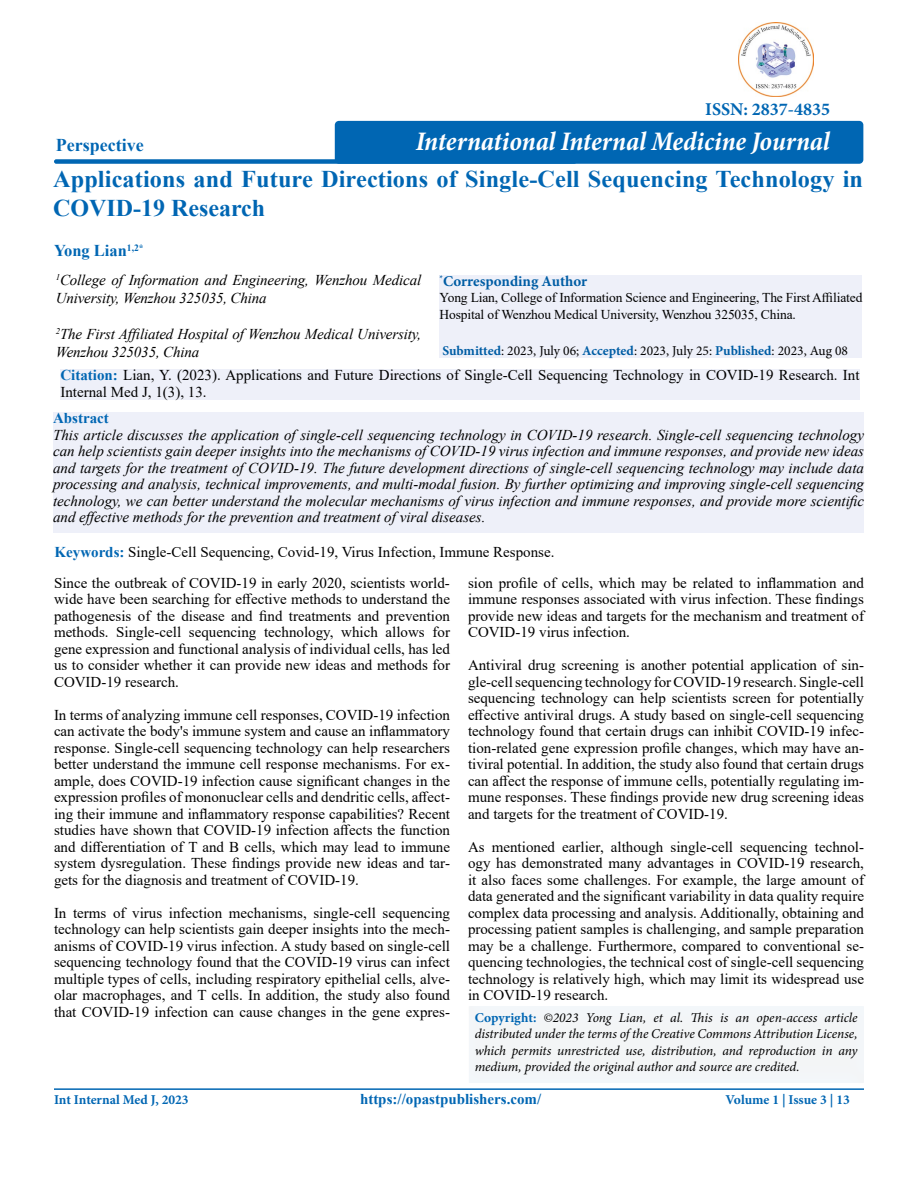
<style>
.page{position:relative;width:918px;height:1188px;background:#fff}
.page>*{position:absolute;margin:0;border:0;box-sizing:border-box;transform-origin:0 0}
.t1{font:italic 700 condensed 27px "Minion Pro";letter-spacing:-.005em;color:#fff}
.t2{font:700 24px/28.8px "Times New Roman";letter-spacing:.005em;color:#0066b3}
.t3{font:700 18px "Minion Pro";color:#0066b3}
.t4{font:700 18px "Times New Roman";color:#0066b3}
.t5{font:700 16.5px "Times New Roman";color:#0066b3}
.t6{font:15px/16.5px "Times New Roman";color:#000;text-align:justify}
.t7{font:italic 15px/16.5px "Times New Roman";letter-spacing:-.01em;color:#000}
.t8{font:700 15px "Times New Roman";color:#0066b3}
.t9{font:700 15px "Minion Pro";color:#005da4}
.t10{font:italic 13.5px/16.5px "Minion Pro";letter-spacing:-.01em;color:#000;text-align:justify}
.t11{font:13.5px/16.5px "Times New Roman";letter-spacing:-.01em;color:#000}
.t12{font:13.5px "Minion Pro";color:#000}
.t13{font:700 13.5px "Minion Pro";color:#0066b3}
.s1{font-weight:700;color:#005da4}
.s2{font-weight:700;color:#0066b3}
.s3{font-weight:700;font-style:normal;color:#0066b3}
</style>
<div class="page">
<div style="left:60px;top:370px;width:800px;height:30px;background:#eef0f9"></div>
<div style="left:54px;top:159px;width:523px;height:5px;background:#0066b3;border-radius:2px"></div>
<hr style="left:54px;top:1088px;width:810px;height:2px;background:#0066b3">
<div style="left:335px;top:121px;width:528px;height:43px;background:#0066b3;border-radius:4px"></div>
<div style="left:440px;top:275px;width:422px;height:83px;background:#eef0f9"></div>
<div style="left:53px;top:412px;width:811px;height:121px;background:#eef0f9"></div>
<img style="left:739px;top:22px;width:75px;height:75px">
<div style="left:456px;top:996px;width:422px;height:89px;background:#f3f5f7"></div>
<p class="t4" style="left:56px;top:132px;width:89px">Perspective</p>
<p class="t3" style="left:705px;top:97px;width:126px">ISSN: 2837-4835</p>
<h1 class="t1" style="left:416px;top:123px;width:416px">International Internal Medicine Journal</h1>
<h2 class="t2" style="left:53px;top:164px;width:812px">Applications and Future Directions of Single-Cell Sequencing Technology in<br>COVID-19 Research</h2>
<p class="t5" style="left:54px;top:239px;width:91px">Yong Lian<sup>1,2*</sup></p>
<p class="t7" style="left:56px;top:271px;width:367px;line-height:18px"><sup>1</sup>College of Information and Engineering, Wenzhou Medical<br>University, Wenzhou 325035, China</p>
<p class="t7" style="left:56px;top:325px;width:367px;line-height:18px"><sup>2</sup>The First Affiliated Hospital of Wenzhou Medical University,<br>Wenzhou 325035, China</p>
<p class="t9" style="left:440px;top:270px;width:149px"><sup>*</sup>Corresponding Author</p>
<p class="t11" style="left:440px;top:289px;width:425px">Yong Lian, College of Information Science and Engineering, The First Affiliated<br>Hospital of Wenzhou Medical University, Wenzhou 325035, China.</p>
<p class="t12" style="left:442px;top:341px;width:407px"><span class="s1">Submitted</span>: 2023, July 06; <span class="s1">Accepted</span>: 2023, July 25: <span class="s1">Published</span>: 2023, Aug 08</p>
<p class="t6" style="left:60px;top:366px;width:801px"><span class="s2">Citation:</span> Lian, Y. (2023). Applications and Future Directions of Single-Cell Sequencing Technology in COVID-19 Research. Int<br>Internal Med J, 1(3), 13.</p>
<p class="t8" style="left:53px;top:407px;width:57px">Abstract</p>
<p class="t7" style="left:53px;top:426px;width:813px;text-align:justify">This article discusses the application of single-cell sequencing technology in COVID-19 research. Single-cell sequencing technology can help scientists gain deeper insights into the mechanisms of COVID-19 virus infection and immune responses, and provide new ideas and targets for the treatment of COVID-19. The future development directions of single-cell sequencing technology may include data processing and analysis, technical improvements, and multi-modal fusion. By further optimizing and improving single-cell sequencing technology, we can better understand the molecular mechanisms of virus infection and immune responses, and provide more scientific and effective methods for the prevention and treatment of viral diseases.</p>
<p class="t6" style="left:54px;top:536px;width:502px;line-height:31.2px"><span class="s2">Keywords:</span> Single-Cell Sequencing, Covid-19, Virus Infection, Immune Response.<br>Since the outbreak of COVID-19 in early 2020, scientists world-</p>
<p class="t6" style="left:54px;top:591px;width:398px">wide have been searching for effective methods to understand the pathogenesis of the disease and find treatments and prevention methods. Single-cell sequencing technology, which allows for gene expression and functional analysis of individual cells, has led us to consider whether it can provide new ideas and methods for COVID-19 research.</p>
<p class="t6" style="left:54px;top:706px;width:398px">In terms of analyzing immune cell responses, COVID-19 infection can activate the body's immune system and cause an inflammatory response. Single-cell sequencing technology can help researchers better understand the immune cell response mechanisms. For ex&shy;ample, does COVID-19 infection cause significant changes in the expression profiles of mononuclear cells and dendritic cells, affect&shy;ing their immune and inflammatory response capabilities? Recent studies have shown that COVID-19 infection affects the function and differentiation of T and B cells, which may lead to immune system dysregulation. These findings provide new ideas and tar&shy;gets for the diagnosis and treatment of COVID-19.</p>
<p class="t6" style="left:54px;top:904px;width:398px">In terms of virus infection mechanisms, single-cell sequencing technology can help scientists gain deeper insights into the mech&shy;anisms of COVID-19 virus infection. A study based on single-cell sequencing technology found that the COVID-19 virus can infect multiple types of cells, including respiratory epithelial cells, alve&shy;olar macrophages, and T cells. In addition, the study also found that COVID-19 infection can cause changes in the gene expres-</p>
<p class="t6" style="left:468px;top:574px;width:398px">sion profile of cells, which may be related to inflammation and immune responses associated with virus infection. These findings provide new ideas and targets for the mechanism and treatment of COVID-19 virus infection.</p>
<p class="t6" style="left:468px;top:657px;width:398px">Antiviral drug screening is another potential application of sin&shy;gle-cell sequencing technology for COVID-19 research. Single-cell sequencing technology can help scientists screen for potentially effective antiviral drugs. A study based on single-cell sequencing technology found that certain drugs can inhibit COVID-19 infec&shy;tion-related gene expression profile changes, which may have an&shy;tiviral potential. In addition, the study also found that certain drugs can affect the response of immune cells, potentially regulating im&shy;mune responses. These findings provide new drug screening ideas and targets for the treatment of COVID-19.</p>
<p class="t6" style="left:468px;top:838px;width:398px">As mentioned earlier, although single-cell sequencing technol&shy;ogy has demonstrated many advantages in COVID-19 research, it also faces some challenges. For example, the large amount of data generated and the significant variability in data quality require complex data processing and analysis. Additionally, obtaining and processing patient samples is challenging, and sample preparation may be a challenge. Furthermore, compared to conventional se&shy;quencing technologies, the technical cost of single-cell sequencing technology is relatively high, which may limit its widespread use in COVID-19 research.</p>
<p class="t10" style="left:475px;top:1009px;width:384px"><span class="s3">Copyright:</span> ©2023 Yong Lian, et al. This is an open-access article distributed under the terms of the Creative Commons Attribution License, which permits unrestricted use, distribution, and reproduction in any medium, provided the original author and source are credited.</p>
<p class="t13" style="left:54px;top:1090px;width:136px">Int Internal Med J, 2023</p>
<p class="t8" style="left:360px;top:1088px;width:183px">https://opastpublishers.com/</p>
<p class="t13" style="left:726px;top:1090px;width:126px">Volume 1 | Issue 3 | 13</p>
</div>
